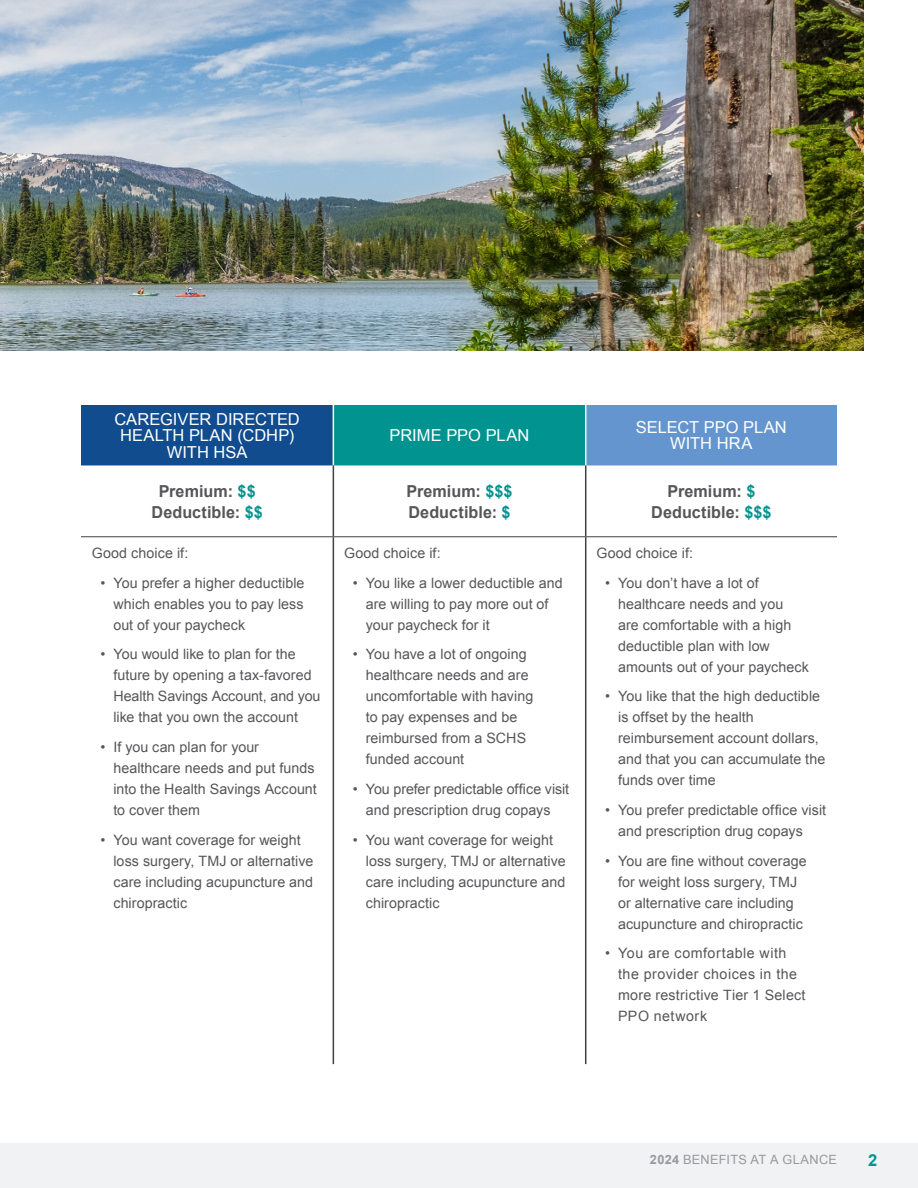
<style>
.page{position:relative;width:918px;height:1188px;background:#fff}
.page>*{position:absolute;margin:0;border:0;box-sizing:border-box;transform-origin:0 0}
.t1{font:16.5px/16.5px "Arial";color:#fff;text-align:center}
.t2{font:700 16.5px/21px "Arial";letter-spacing:.005em;color:#565659;text-align:center}
.t3{font:700 16.5px "Arial";color:#00938f}
.t4{font:14.25px/21px "Arial";letter-spacing:.005em;color:#565659}
.t5{font:14.25px/21px "Arial";letter-spacing:.035em;color:#565659}
.t6{font:12.75px "Arial";letter-spacing:.025em;color:#97999c}
.s1{color:#00938f}
.s2{font-weight:700}
</style>
<div class="page">
<div style="left:0;top:1143px;width:918px;height:45px;background:#f1f2f3"></div>
<img style="left:0;top:0;width:864px;height:351px">
<div style="left:81px;top:405px;width:252px;height:60px;background:#114c8f"></div>
<div style="left:333px;top:405px;width:253px;height:60px;background:#00938f"></div>
<div style="left:586px;top:405px;width:251px;height:60px;background:#6595cf"></div>
<svg style="left:81px;top:465px;width:756px;height:599px"></svg>
<hr style="left:333px;top:405px;width:1px;height:60px;background:#fff">
<hr style="left:585px;top:405px;width:1px;height:60px;background:#fff">
<hr style="left:333px;top:465px;width:1px;height:71px;background:#414042">
<hr style="left:585px;top:465px;width:1px;height:71px;background:#414042">
<hr style="left:333px;top:537px;width:1px;height:527px;background:#414042">
<hr style="left:585px;top:537px;width:1px;height:527px;background:#414042">
<hr style="left:81px;top:536px;width:252px;height:1px;background:#414042">
<hr style="left:333px;top:536px;width:253px;height:1px;background:#414042">
<hr style="left:586px;top:536px;width:251px;height:1px;background:#414042">
<p class="t1" style="left:114px;top:411px;width:187px">CAREGIVER DIRECTED<br>HEALTH PLAN (CDHP)<br>WITH HSA</p>
<p class="t1" style="left:390px;top:427px;width:141px">PRIME PPO PLAN</p>
<p class="t1" style="left:636px;top:419px;width:153px">SELECT PPO PLAN<br>WITH HRA</p>
<p class="t2" style="left:152px;top:481px;width:113px">Premium: <span class="s1">$$<br></span>Deductible: <span class="s1">$$</span></p>
<p class="t2" style="left:406px;top:481px;width:108px;text-align:left">Premium: <span class="s1">$$$<br></span>Deductible: <span class="s1">$</span></p>
<p class="t2" style="left:651px;top:481px;width:122px">Premium: <span class="s1">$<br></span>Deductible: <span class="s1">$$$</span></p>
<p class="t4" style="left:92px;top:543px;width:98px">Good choice if:</p>
<p class="t4" style="left:113px;top:572px;width:193px;text-align:justify;text-indent:-13px">• You prefer a higher deductible which enables you to pay less out of your paycheck</p>
<p class="t4" style="left:113px;top:644px;width:209px;text-indent:-13px">• You would like to plan for the future by opening a tax-favored<br>Health Savings Account, and you like that you own the account</p>
<p class="t4" style="left:113px;top:737px;width:205px;text-indent:-13px">• If you can plan for your healthcare needs and put funds into the Health Savings Account to cover them</p>
<p class="t4" style="left:113px;top:829px;width:202px;text-indent:-13px">• You want coverage for weight loss surgery, TMJ or alternative care including acupuncture and chiropractic</p>
<p class="t4" style="left:344px;top:543px;width:98px">Good choice if:</p>
<p class="t4" style="left:366px;top:572px;width:199px;text-indent:-13px">• You like a lower deductible and are willing to pay more out of your paycheck for it</p>
<p class="t4" style="left:366px;top:644px;width:169px;text-indent:-13px">• You have a lot of ongoing healthcare needs and are uncomfortable with having to pay expenses and be reimbursed from a SCHS funded account</p>
<p class="t4" style="left:353px;top:779px;width:218px;text-align:center">• You prefer predictable office visit and prescription drug copays</p>
<p class="t4" style="left:366px;top:829px;width:202px;text-indent:-13px">• You want coverage for weight loss surgery, TMJ or alternative care including acupuncture and chiropractic</p>
<p class="t4" style="left:597px;top:543px;width:98px">Good choice if:</p>
<p class="t4" style="left:618px;top:572px;width:192px;text-indent:-13px">• You don’t have a lot of healthcare needs and you<br>are comfortable with a high deductible plan with low amounts out of your paycheck</p>
<p class="t4" style="left:618px;top:686px;width:209px;text-indent:-13px">• You like that the high deductible is offset by the health reimbursement account dollars, and that you can accumulate the funds over time</p>
<p class="t4" style="left:618px;top:800px;width:210px;text-indent:-13px">• You prefer predictable office visit and prescription drug copays</p>
<p class="t4" style="left:618px;top:850px;width:190px;text-indent:-13px">• You are fine without coverage for weight loss surgery, TMJ or alternative care including acupuncture and chiropractic</p>
<p class="t5" style="left:618px;top:943px;width:189px;text-indent:-13px">• You are comfortable with the provider choices in the more restrictive Tier 1 Select<br>PPO network</p>
<p class="t6" style="left:650px;top:1152px;width:189px"><span class="s2">2024</span> BENEFITS AT A GLANCE</p>
<p class="t3" style="left:868px;top:1149px;width:11px">2</p>
</div>
